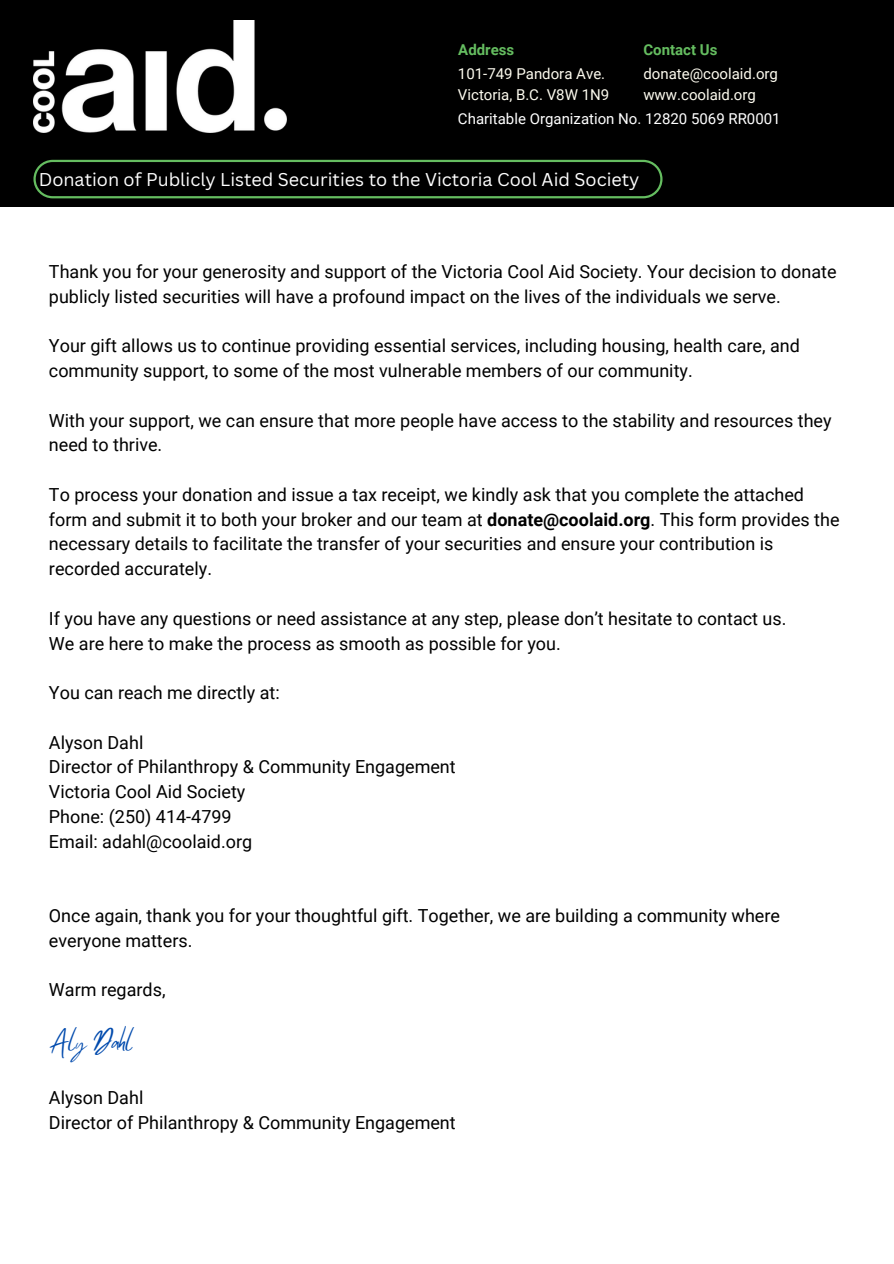
<style>
.page{position:relative;width:894px;height:1264px;background:#fff}
.page>*{position:absolute;margin:0;border:0;box-sizing:border-box;transform-origin:0 0}
.t1{font:21px "Mistrully";color:#004aad}
.t2{font:18px/24.8px "Roboto";color:#000}
.t3{font:18px "Canva Sans";color:#fff}
.t4{font:15px/21.3px "Roboto";color:#fdfbef}
.t5{font:15px "Roboto";color:#fff}
.t6{font:700 15px "Roboto";color:#65bd60}
.s1{font-weight:700}
</style>
<div class="page">
<div style="left:0;top:0;width:893px;height:207px;background:#000"></div>
<svg style="left:33px;top:160px;width:629px;height:38px"></svg>
<img style="left:33px;top:20px;width:254px;height:113px">
<h3 class="t6" style="left:458px;top:41px;width:57px">Address</h3>
<p class="t6" style="left:643px;top:41px;width:75px">Contact Us</p>
<p class="t4" style="left:458px;top:63px;width:153px">101-749 Pandora Ave.<br>Victoria, B.C. V8W 1N9</p>
<p class="t4" style="left:643px;top:63px;width:136px">donate@coolaid.org</p>
<p class="t4" style="left:643px;top:84px;width:114px">www.coolaid.org</p>
<h2 class="t5" style="left:458px;top:110px;width:324px">Charitable Organization No. 12820 5069 RR0001</h2>
<h3 class="t3" style="left:39px;top:167px;width:602px">Donation of Publicly Listed Securities to the Victoria Cool Aid Society</h3>
<h2 class="t2" style="left:49px;top:259px;width:789px">Thank you for your generosity and support of the Victoria Cool Aid Society. Your decision to donate publicly listed securities will have a profound impact on the lives of the individuals we serve.</h2>
<h2 class="t2" style="left:49px;top:334px;width:752px">Your gift allows us to continue providing essential services, including housing, health care, and community support, to some of the most vulnerable members of our community.</h2>
<h2 class="t2" style="left:49px;top:408px;width:784px">With your support, we can ensure that more people have access to the stability and resources they need to thrive.</h2>
<h2 class="t2" style="left:49px;top:482px;width:792px">To process your donation and issue a tax receipt, we kindly ask that you complete the attached form and submit it to both your broker and our team at <span class="s1">donate@coolaid.org</span>. This form provides the necessary details to facilitate the transfer of your securities and ensure your contribution is recorded accurately.</h2>
<h2 class="t2" style="left:49px;top:606px;width:738px">If you have any questions or need assistance at any step, please don’t hesitate to contact us.<br>We are here to make the process as smooth as possible for you.</h2>
<h2 class="t2" style="left:49px;top:680px;width:232px">You can reach me directly at:</h2>
<h2 class="t2" style="left:49px;top:730px;width:408px">Alyson Dahl<br>Director of Philanthropy &amp; Community Engagement<br>Victoria Cool Aid Society<br>Phone: (250) 414-4799<br>Email: adahl@coolaid.org</h2>
<h2 class="t2" style="left:49px;top:903px;width:732px">Once again, thank you for your thoughtful gift. Together, we are building a community where everyone matters.</h2>
<h2 class="t2" style="left:49px;top:977px;width:118px">Warm regards,</h2>
<h1 class="t1" style="left:49px;top:1024px;width:86px">Aly Dahl</h1>
<h2 class="t2" style="left:49px;top:1085px;width:408px">Alyson Dahl<br>Director of Philanthropy &amp; Community Engagement</h2>
</div>
